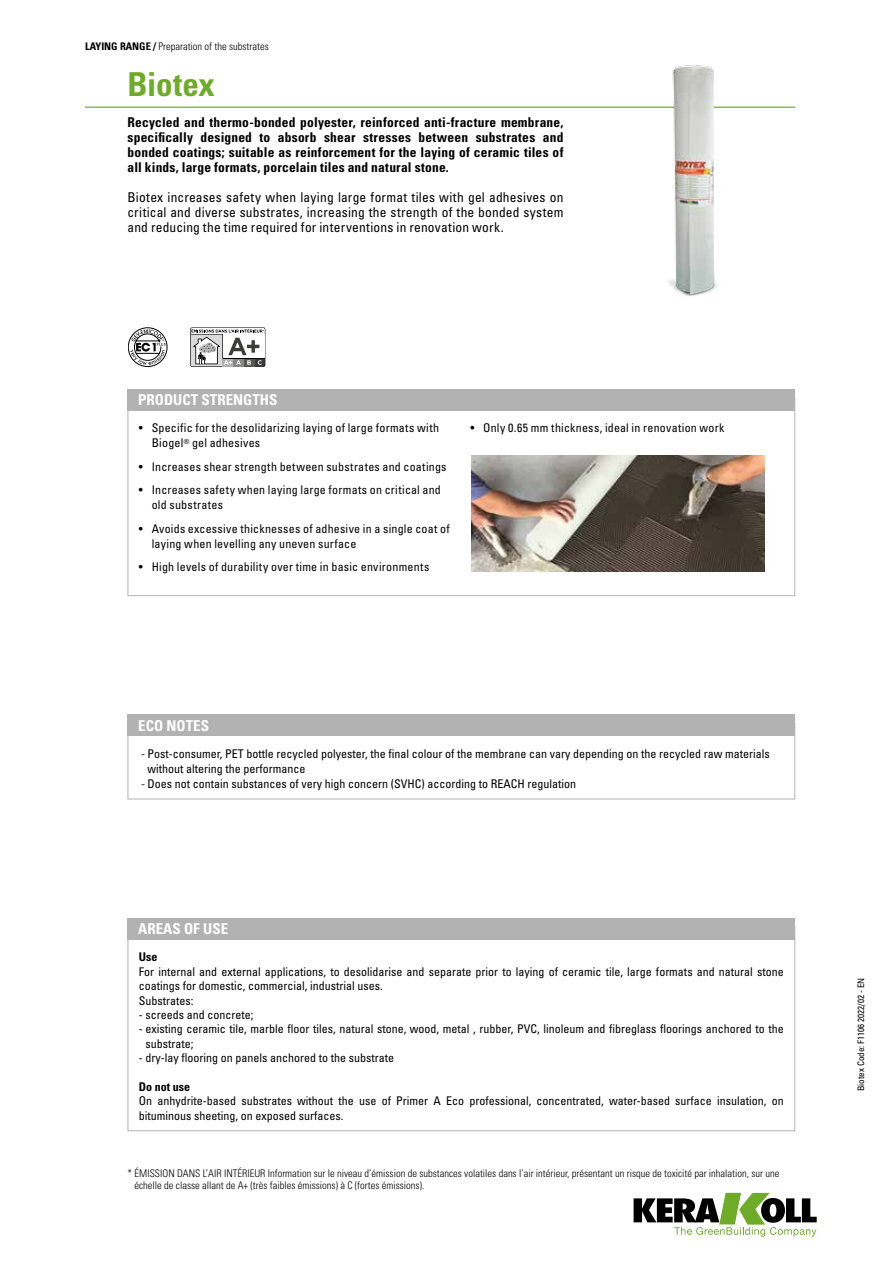
<style>
.page{position:relative;width:893px;height:1263px;background:#fff}
.page>*{position:absolute;margin:0;border:0;box-sizing:border-box;transform-origin:0 0}
.t1{font:700 condensed 33px "Univers LT Std";letter-spacing:-.01em;color:#6eab28}
.t2{font:700 condensed 15px "Univers LT Std";color:#fff}
.t3{font:700 condensed 13.5px/15px "Univers LT Std";letter-spacing:.015em;color:#000;text-align:justify}
.t4{font:condensed 13.5px/15px "Univers LT Std";letter-spacing:.015em;color:#000;text-align:justify}
.t5{font:condensed 12px/14.4px "Univers LT Std";color:#000}
.t6{font:condensed 12px/15px "Univers LT Std";letter-spacing:.02em;color:#000}
.t7{font:700 condensed 12px "Univers LT Std";color:#000}
.t8{font:300 condensed 10.5px/12px "Univers LT Std";color:#000}
.t9{font:condensed 9px "Univers LT Std";color:#000}
.s1{font-weight:700}
.s2{font-weight:300;font-stretch:normal}
</style>
<div class="page">
<svg style="left:634px;top:1193px;width:183px;height:44px"></svg>
<hr style="left:85px;top:107px;width:710px;height:1px;background:#6eab28">
<div style="left:128px;top:723px;width:667px;height:76px;border:1px solid #b3b2b2"></div>
<div style="left:128px;top:714px;width:667px;height:22px;background:#b3b2b2"></div>
<div style="left:128px;top:918px;width:667px;height:21px;background:#b3b2b2"></div>
<div style="left:128px;top:389px;width:667px;height:21px;background:#b3b2b2"></div>
<img style="left:472px;top:455px;width:293px;height:116px">
<svg style="left:128px;top:327px;width:39px;height:40px"></svg>
<svg style="left:190px;top:327px;width:75px;height:40px"></svg>
<svg style="left:191px;top:328px;width:74px;height:38px"></svg>
<img style="left:636px;top:64px;width:118px;height:232px">
<p class="t8" style="left:85px;top:40px;width:185px"><span class="s1">LAYING RANGE /</span> Preparation of the substrates</p>
<h1 class="t1" style="left:128px;top:64px;width:89px">Biotex</h1>
<p class="t3" style="left:128px;top:114px;width:437px">Recycled and thermo-bonded polyester, reinforced anti-fracture membrane, specifically designed to absorb shear stresses between substrates and bonded coatings; suitable as reinforcement for the laying of ceramic tiles of all kinds, large formats, porcelain tiles and natural stone.</p>
<p class="t4" style="left:128px;top:189px;width:437px">Biotex increases safety when laying large format tiles with gel adhesives on critical and diverse substrates, increasing the strength of the bonded system and reducing the time required for interventions in renovation work.</p>
<p class="t2" style="left:138px;top:391px;width:141px">PRODUCT STRENGTHS</p>
<p class="t6" style="left:152px;top:420px;width:289px;text-indent:-13px">• Specific for the desolidarizing laying of large formats with<br>Biogel<sup>®</sup> gel adhesives</p>
<p class="t6" style="left:139px;top:459px;width:309px">• Increases shear strength between substrates and coatings</p>
<p class="t6" style="left:152px;top:482px;width:291px;text-indent:-13px">• Increases safety when laying large formats on critical and old substrates</p>
<p class="t6" style="left:152px;top:521px;width:300px;text-indent:-13px">• Avoids excessive thicknesses of adhesive in a single coat of laying when levelling any uneven surface</p>
<p class="t6" style="left:139px;top:559px;width:292px">• High levels of durability over time in basic environments</p>
<p class="t6" style="left:470px;top:420px;width:256px">• Only 0.65 mm thickness, ideal in renovation work</p>
<p class="t2" style="left:138px;top:716px;width:72px">ECO NOTES</p>
<p class="t5" style="left:147px;top:746px;width:624px;line-height:15px;text-indent:-6px"><span class="s2">-</span> Post-consumer, PET bottle recycled polyester, the final colour of the membrane can vary depending on the recycled raw materials without altering the performance</p>
<p class="t5" style="left:141px;top:776px;width:436px"><span class="s2">-</span> Does not contain substances of very high concern (SVHC) according to REACH regulation</p>
<p class="t2" style="left:138px;top:919px;width:92px">AREAS OF USE</p>
<p class="t7" style="left:139px;top:950px;width:20px">Use</p>
<p class="t5" style="left:139px;top:964px;width:646px">For internal and external applications, to desolidarise and separate prior to laying of ceramic tile, large formats and natural stone coatings for domestic, commercial, industrial uses.<br>Substrates:</p>
<p class="t5" style="left:139px;top:1007px;width:116px">- screeds and concrete;</p>
<p class="t5" style="left:146px;top:1022px;width:640px;text-indent:-7px">- existing ceramic tile, marble floor tiles, natural stone, wood, metal , rubber, PVC, linoleum and fibreglass floorings anchored to the substrate;</p>
<p class="t5" style="left:139px;top:1050px;width:257px">- dry-lay flooring on panels anchored to the substrate</p>
<p class="t7" style="left:139px;top:1079px;width:53px">Do not use</p>
<p class="t5" style="left:139px;top:1094px;width:646px">On anhydrite-based substrates without the use of Primer A Eco professional, concentrated, water-based surface insulation, on bituminous sheeting, on exposed surfaces.</p>
<p class="t8" style="left:135px;top:1167px;width:646px;text-indent:-7px">* ÉMISSION DANS L’AIR INTÉRIEUR Information sur le niveau d’émission de substances volatiles dans l’air intérieur, présentant un risque de toxicité par inhalation, sur une échelle de classe allant de A+ (très faibles émissions) à C (fortes émissions).</p>
<p class="t9" style="left:855px;top:1091px;width:115px;rotate:-90deg">Biotex Code: F1106 2022/02 - EN</p>
</div>
